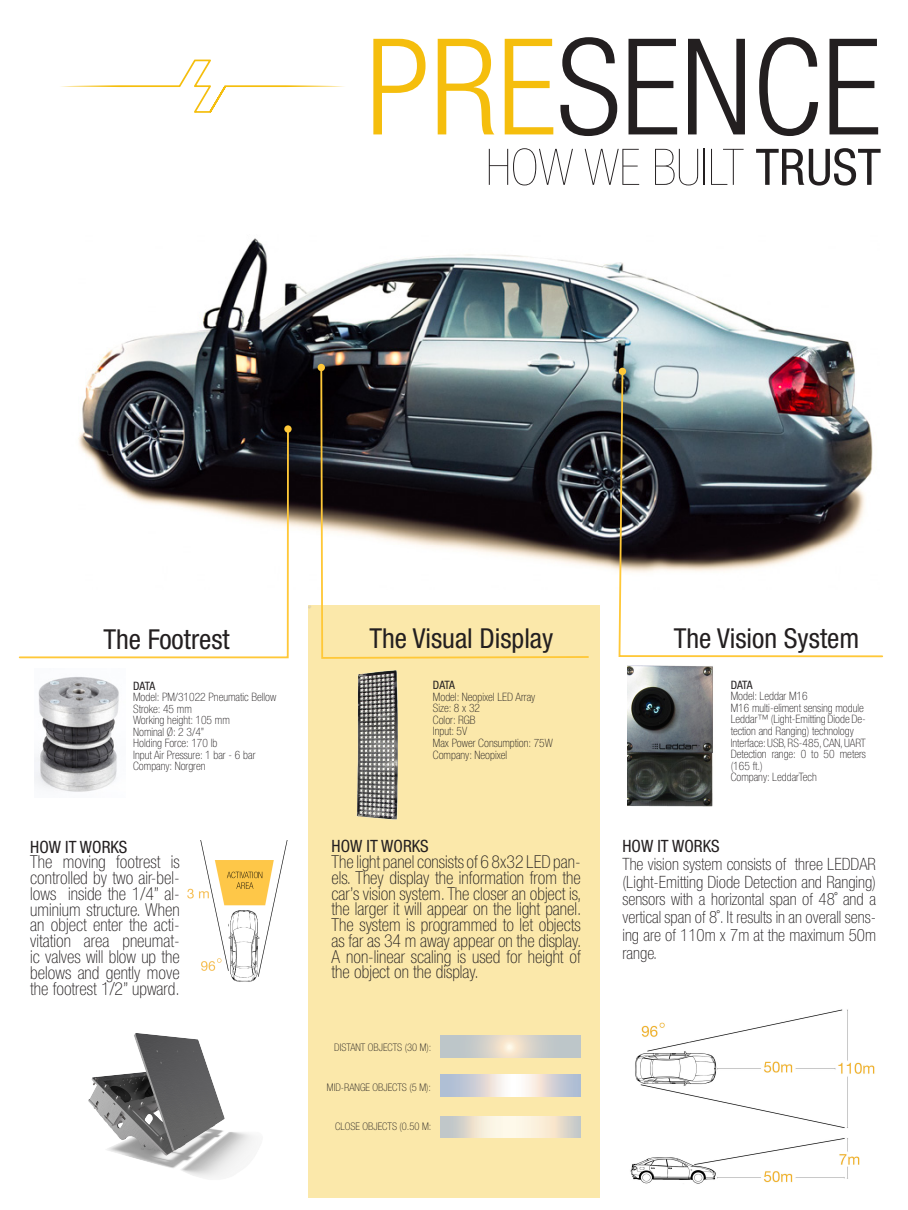
<style>
.page{position:relative;width:908px;height:1210px;background:#fff}
.page>*{position:absolute;margin:0;border:0;box-sizing:border-box;transform-origin:0 0}
.t1{font:300 condensed 133.88px "Helvetica Neue LT Std";color:#231f20}
.t2{font:200 condensed 50.4px "Helvetica Neue LT Std";color:#231f20}
.t3{font:condensed 27.51px "Helvetica Neue LT Std";color:#231f20}
.t4{font:100 condensed 17.85px/15.7px "Helvetica Neue LT Std";color:#231f20;text-align:justify}
.t5{font:100 condensed 16.97px/17.8px "Helvetica Neue LT Std";color:#231f20;text-align:justify}
.t6{font:condensed 16.97px "Helvetica Neue LT Std";color:#231f20}
.t7{font:100 condensed 11.55px/11.5px "Helvetica Neue LT Std";color:#231f20}
.t8{font:condensed 11.55px "Helvetica Neue LT Std";letter-spacing:-.055em;color:#231f20}
.t9{font:100 condensed 10.5px "Helvetica Neue LT Std";color:#231f20}
.t10{font:4.2px "Minion Pro";color:#231f20}
.s1{color:#f5be0d}
.s2{font-weight:400}
</style>
<div class="page">
<div style="left:308px;top:605px;width:291px;height:592px;background:#fbe8aa"></div>
<img style="left:82px;top:238px;width:773px;height:332px">
<svg style="left:617px;top:369px;width:266px;height:289px"></svg>
<div style="left:618px;top:368px;width:8px;height:7px;background:#ffc838;border-radius:50%"></div>
<img style="left:627px;top:666px;width:86px;height:140px">
<img style="left:630px;top:1009px;width:245px;height:175px">
<svg style="left:319px;top:366px;width:270px;height:293px"></svg>
<div style="left:317px;top:364px;width:8px;height:7px;background:#ffc838;border-radius:50%"></div>
<img style="left:356px;top:670px;width:42px;height:150px">
<img style="left:88px;top:1033px;width:166px;height:145px">
<svg style="left:18px;top:427px;width:272px;height:232px"></svg>
<div style="left:284px;top:425px;width:7px;height:8px;background:#ffc838;border-radius:50%"></div>
<img style="left:35px;top:676px;width:84px;height:116px">
<svg style="left:440px;top:1035px;width:140px;height:22px;background:#cfcfca"></svg>
<svg style="left:440px;top:1116px;width:140px;height:21px;background:#e9e4d6"></svg>
<svg style="left:440px;top:1074px;width:140px;height:22px;background:#d8d9de"></svg>
<img style="left:187px;top:840px;width:101px;height:142px">
<svg style="left:61px;top:60px;width:283px;height:53px"></svg>
<p class="t1" style="left:366px;top:10px;width:517px"><span class="s1">PRE</span>SENCE</p>
<p class="t2" style="left:485px;top:139px;width:396px">HOW WE BUILT <span class="s2">TRUST</span></p>
<p class="t3" style="left:103px;top:623px;width:128px">The Footrest</p>
<p class="t8" style="left:133px;top:679px;width:24px">DATA</p>
<p class="t7" style="left:133px;top:691px;width:145px">Model: PM/31022 Pneumatic Bellow</p>
<p class="t7" style="left:133px;top:703px;width:60px">Stroke: 45 mm</p>
<p class="t7" style="left:133px;top:714px;width:98px">Working height: 105 mm</p>
<p class="t7" style="left:133px;top:726px;width:73px">Nominal Ø: 2 3/4”</p>
<p class="t7" style="left:133px;top:737px;width:86px">Holding Force: 170 lb</p>
<p class="t7" style="left:133px;top:749px;width:124px">Input Air Pressure: 1 bar - 6 bar</p>
<p class="t7" style="left:133px;top:760px;width:74px">Company: Norgren</p>
<p class="t6" style="left:30px;top:837px;width:99px">HOW IT WORKS</p>
<p class="t4" style="left:30px;top:854px;width:151px">The moving footrest is controlled by two air-bel&shy;lows inside the 1/4” al&shy;uminium structure. When an object enter the acti&shy;vitation area pneumat&shy;ic valves will blow up the belows and gently move the footrest 1/2” upward.</p>
<p class="t10" style="left:308px;top:604px;width:5px">@</p>
<p class="t3" style="left:369px;top:622px;width:185px">The Visual Display</p>
<p class="t8" style="left:433px;top:678px;width:24px">DATA</p>
<p class="t7" style="left:433px;top:691px;width:104px">Model: Neopixel LED Array</p>
<p class="t7" style="left:433px;top:702px;width:49px">Size: 8 x 32</p>
<p class="t7" style="left:433px;top:714px;width:44px">Color: RGB</p>
<p class="t7" style="left:433px;top:725px;width:36px">Input: 5V</p>
<p class="t7" style="left:433px;top:737px;width:121px">Max Power Consumption: 75W</p>
<p class="t7" style="left:433px;top:748px;width:76px">Company: Neopixel</p>
<p class="t6" style="left:331px;top:836px;width:99px">HOW IT WORKS</p>
<p class="t4" style="left:331px;top:853px;width:251px">The light panel consists of 6 8x32 LED pan&shy;els. They display the information from the car’s vision system. The closer an object is, the larger it will appear on the light panel.<br>The system is programmed to let objects as far as 34 m away appear on the display.<br>A non-linear scaling is used for height of the object on the display.</p>
<p class="t9" style="left:334px;top:1041px;width:99px">DISTANT OBJECTS (30 M):</p>
<p class="t9" style="left:327px;top:1081px;width:105px">MID-RANGE OBJECTS (5 M):</p>
<p class="t9" style="left:335px;top:1120px;width:98px">CLOSE OBJECTS (0.50 M:</p>
<p class="t3" style="left:673px;top:622px;width:187px">The Vision System</p>
<p class="t8" style="left:730px;top:678px;width:24px">DATA</p>
<p class="t7" style="left:730px;top:690px;width:78px">Model: Leddar M16</p>
<p class="t7" style="left:730px;top:702px;width:135px">M16 multi-eliment sensing module</p>
<p class="t7" style="left:730px;top:713px;width:137px">Leddar™ (Light-Emitting Diode De&shy;tection and Ranging) technology</p>
<p class="t7" style="left:730px;top:736px;width:137px">Interface: USB, RS-485, CAN, UART</p>
<p class="t7" style="left:730px;top:748px;width:137px">Detection range: 0 to 50 meters (165 ft.)</p>
<p class="t7" style="left:730px;top:771px;width:88px">Company: LeddarTech</p>
<p class="t6" style="left:622px;top:836px;width:99px">HOW IT WORKS</p>
<p class="t5" style="left:622px;top:854px;width:255px">The vision system consists of three LEDDAR (Light-Emitting Diode Detection and Ranging) sensors with a horizontal span of 48˚ and a vertical span of 8˚. It results in an overall sens&shy;ing are of 110m x 7m at the maximum 50m range.</p>
</div>
